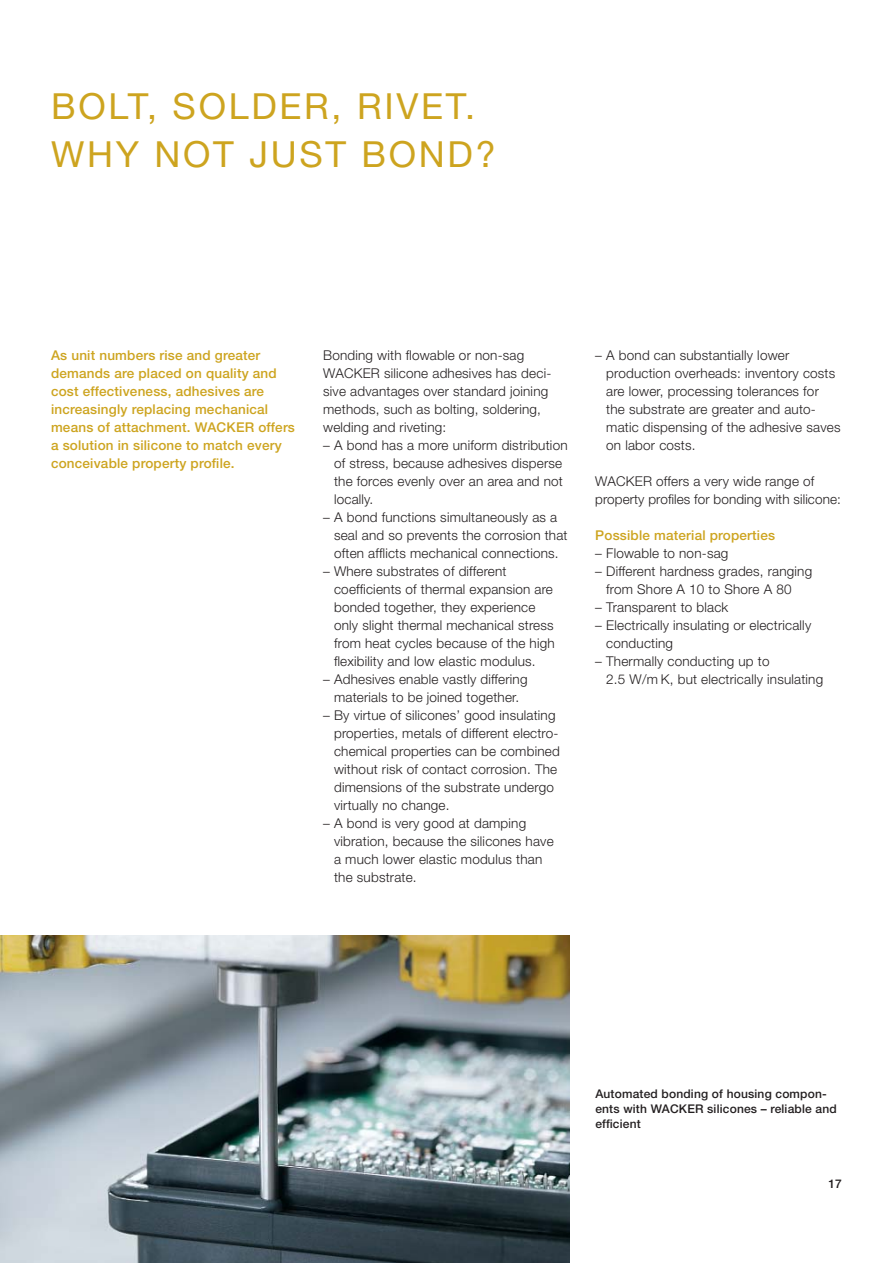
<style>
.page{position:relative;width:893px;height:1263px;background:#fff}
.page>*{position:absolute;margin:0;border:0;box-sizing:border-box;transform-origin:0 0}
.t1{font:36px/48px "Helvetica Neue";letter-spacing:.075em;color:#cda41f}
.t2{font:300 13.5px/18px "Helvetica Neue";letter-spacing:.015em;color:#231f20}
.t3{font:500 13.5px/18px "Helvetica Neue";letter-spacing:.015em;color:#cda41f}
.t4{font:500 12px/15px "Helvetica Neue";letter-spacing:.015em;color:#231f20}
</style>
<div class="page">
<img style="left:0;top:936px;width:570px;height:327px">
<h1 class="t1" style="left:51px;top:85px;width:446px">BOLT, SOLDER, RIVET.<br>WHY NOT JUST BOND?</h1>
<p class="t3" style="left:51px;top:348px;width:245px">As unit numbers rise and greater demands are placed on quality and cost effectiveness, adhesives are increasingly replacing mechanical means of attachment. WACKER offers a solution in silicone to match every conceivable property profile.</p>
<p class="t2" style="left:323px;top:348px;width:230px">Bonding with flowable or non-sag WACKER silicone adhesives has deci&shy;sive advantages over standard joining methods, such as bolting, soldering, welding and riveting:</p>
<p class="t2" style="left:334px;top:438px;width:235px;text-indent:-11px">– A bond has a more uniform distribution of stress, because adhesives disperse the forces evenly over an area and not locally.</p>
<p class="t2" style="left:334px;top:510px;width:235px;text-indent:-11px">– A bond functions simultaneously as a seal and so prevents the corrosion that often afflicts mechanical connections.</p>
<p class="t2" style="left:334px;top:564px;width:222px;text-indent:-11px">– Where substrates of different coefficients of thermal expansion are bonded together, they experience only slight thermal mechanical stress from heat cycles because of the high flexibility and low elastic modulus.</p>
<p class="t2" style="left:323px;top:672px;width:206px;text-align:center">– Adhesives enable vastly differing materials to be joined together.</p>
<p class="t2" style="left:334px;top:707px;width:227px;text-indent:-11px">– By virtue of silicones’ good insulating properties, metals of different electro&shy;chemical properties can be combined without risk of contact corrosion. The dimensions of the substrate undergo virtually no change.</p>
<p class="t2" style="left:334px;top:815px;width:221px;text-indent:-11px">– A bond is very good at damping vibration, because the silicones have a much lower elastic modulus than the substrate.</p>
<p class="t2" style="left:606px;top:348px;width:236px;text-indent:-11px">– A bond can substantially lower production overheads: inventory costs are lower, processing tolerances for the substrate are greater and auto&shy;matic dispensing of the adhesive saves on labor costs.</p>
<p class="t2" style="left:595px;top:474px;width:247px">WACKER offers a very wide range of property profiles for bonding with silicone:</p>
<p class="t3" style="left:595px;top:528px;width:181px">Possible material properties</p>
<p class="t2" style="left:595px;top:546px;width:135px">– Flowable to non-sag</p>
<p class="t2" style="left:606px;top:564px;width:207px;text-indent:-11px">– Different hardness grades, ranging from Shore A 10 to Shore A 80</p>
<p class="t2" style="left:595px;top:600px;width:134px">– T ransparent to black</p>
<p class="t2" style="left:606px;top:618px;width:206px;text-indent:-11px">– Electrically insulating or electrically conducting</p>
<p class="t2" style="left:606px;top:654px;width:218px;text-indent:-11px">– Thermally conducting up to<br>2.5 W/m K, but electrically insulating</p>
<p class="t4" style="left:595px;top:1087px;width:243px">Automated bonding of housing compon&shy;ents with WACKER silicones – reliable and efficient</p>
<p class="t4" style="left:828px;top:1177px;width:15px">17</p>
</div>
